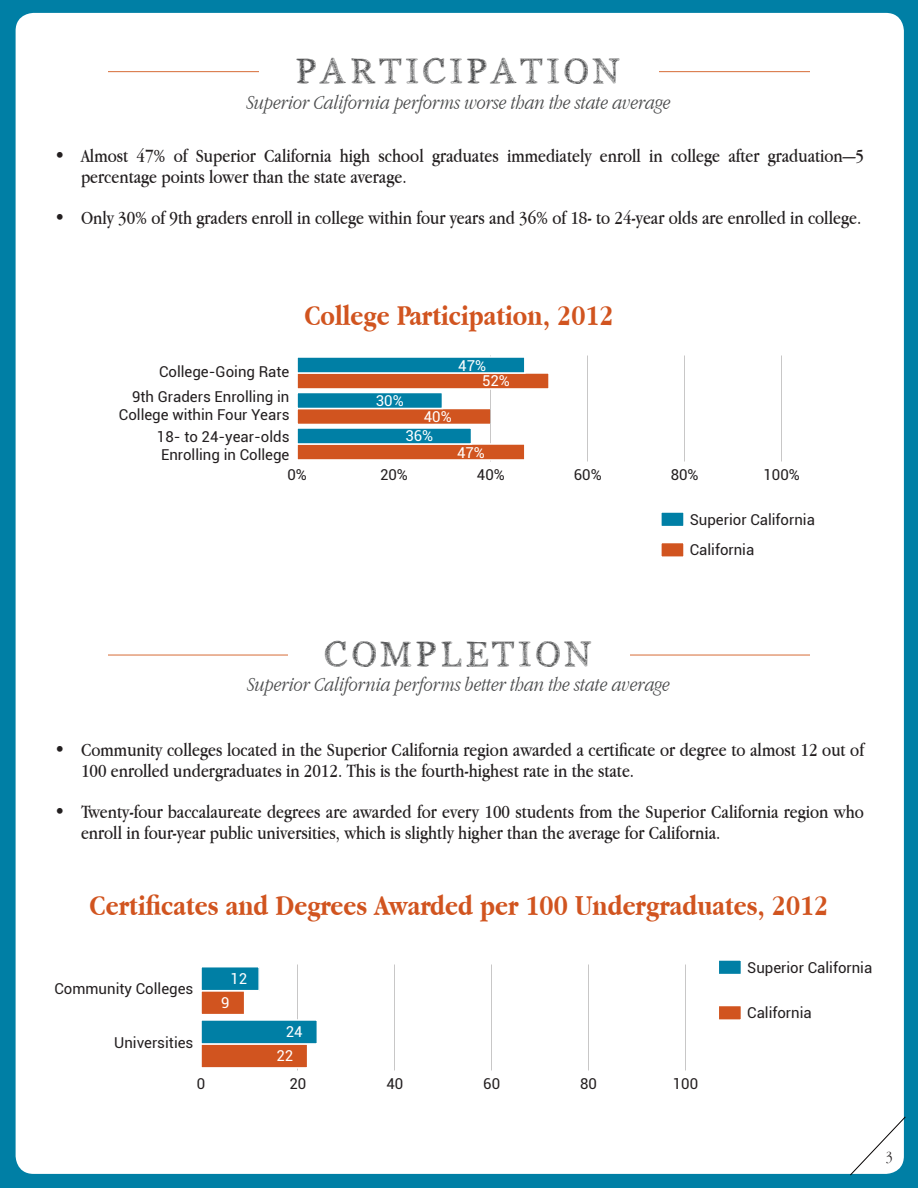
<style>
.page{position:relative;width:918px;height:1188px;background:#007fa5}
.page>*{position:absolute;margin:0;border:0;box-sizing:border-box;transform-origin:0 0}
.t1{font:36px "PW Serif Scratch";color:#4b4c4d}
.t2{font:700 30px "Apple Garamond";color:#d1541f}
.t3{font:italic 300 21px "Apple Garamond";color:#4b4c4d}
.t4{font:19.5px/21px "Apple Garamond";color:#231f20}
.t5{font:300 16.5px "Apple Garamond";color:#231f20}
.t6{font:15px/18px "Roboto";color:#231f20}
.t7{font:15px/24px "Roboto";color:#fff}
</style>
<div class="page">
<div style="left:16px;top:13px;width:888px;height:1161px;background:#fff;border-radius:18px"></div>
<hr style="left:108px;top:71px;width:702px;height:1px;background:#d66b37">
<div style="left:259px;top:54px;width:400px;height:29px;background:#fff"></div>
<hr style="left:108px;top:655px;width:702px;height:1px;background:#d66b37">
<div style="left:288px;top:638px;width:342px;height:28px;background:#fff"></div>
<div style="left:659px;top:510px;width:27px;height:19px;background:#007fa5;border:3px solid #fff"></div>
<div style="left:659px;top:540px;width:27px;height:19px;background:#d1541f;border:3px solid #fff"></div>
<div style="left:716px;top:958px;width:28px;height:19px;background:#007fa5;border:3px solid #fff"></div>
<div style="left:716px;top:1003px;width:28px;height:19px;background:#d1541f;border:3px solid #fff"></div>
<div style="left:201px;top:991px;width:44px;height:24px;background:#d1541f"></div>
<div style="left:200px;top:990px;width:45px;height:25px;border:2px solid #fff"></div>
<div style="left:201px;top:1044px;width:107px;height:24px;background:#d1541f"></div>
<div style="left:200px;top:1043px;width:108px;height:26px;border:2px solid #fff"></div>
<div style="left:201px;top:967px;width:58px;height:24px;background:#007fa5"></div>
<div style="left:200px;top:966px;width:60px;height:25px;border:2px solid #fff"></div>
<div style="left:201px;top:1020px;width:116px;height:24px;background:#007fa5"></div>
<div style="left:200px;top:1019px;width:118px;height:26px;border:2px solid #fff"></div>
<svg style="left:850px;top:1116px;width:56px;height:60px"></svg>
<div style="left:297px;top:408px;width:194px;height:16px;background:#d1541f"></div>
<div style="left:296px;top:408px;width:196px;height:17px;border:2px solid #fff"></div>
<div style="left:297px;top:373px;width:252px;height:16px;background:#d1541f"></div>
<div style="left:296px;top:372px;width:254px;height:18px;border:2px solid #fff"></div>
<div style="left:297px;top:444px;width:228px;height:16px;background:#d1541f"></div>
<div style="left:296px;top:443px;width:230px;height:18px;border:2px solid #fff"></div>
<div style="left:297px;top:357px;width:228px;height:16px;background:#007fa5"></div>
<div style="left:296px;top:356px;width:230px;height:18px;border:2px solid #fff"></div>
<div style="left:297px;top:393px;width:145px;height:15px;background:#007fa5"></div>
<div style="left:296px;top:392px;width:147px;height:17px;border:2px solid #fff"></div>
<div style="left:297px;top:428px;width:175px;height:16px;background:#007fa5"></div>
<div style="left:296px;top:427px;width:176px;height:18px;border:2px solid #fff"></div>
<p class="t1" style="left:295px;top:51px;width:330px">PARTICIPATION</p>
<p class="t3" style="left:247px;top:90px;width:426px">Superior California performs worse than the state average</p>
<p class="t4" style="left:81px;top:145px;width:785px;text-indent:-27px">• Almost 47% of Superior California high school graduates immediately enroll in college after graduation—5 percentage points lower than the state average.</p>
<p class="t4" style="left:54px;top:207px;width:809px">• Only 30% of 9th graders enroll in college within four years and 36% of 18- to 24-year olds are enrolled in college.</p>
<p class="t2" style="left:304px;top:299px;width:311px">College Participation, 2012</p>
<p class="t6" style="left:159px;top:362px;width:132px">College-Going Rate</p>
<p class="t7" style="left:482px;top:357px;width:29px;line-height:15.8px;text-indent:-24px">47%<br>52%</p>
<p class="t7" style="left:376px;top:388px;width:29px">30%</p>
<p class="t7" style="left:405px;top:407px;width:48px;line-height:19.2px;text-indent:18px">40%<br>36%</p>
<p class="t7" style="left:457px;top:440px;width:29px">47%</p>
<p class="t6" style="left:119px;top:387px;width:172px;text-align:right">9th Graders Enrolling in<br>College within Four Years</p>
<p class="t6" style="left:157px;top:427px;width:134px">18- to 24-year-olds<br>Enrolling in College</p>
<p class="t6" style="left:287px;top:465px;width:21px">0%</p>
<p class="t6" style="left:380px;top:465px;width:29px">20%</p>
<p class="t6" style="left:477px;top:465px;width:29px">40%</p>
<p class="t6" style="left:574px;top:465px;width:29px">60%</p>
<p class="t6" style="left:671px;top:465px;width:29px">80%</p>
<p class="t6" style="left:763px;top:465px;width:38px">100%</p>
<p class="t6" style="left:690px;top:510px;width:127px">Superior California</p>
<p class="t6" style="left:690px;top:541px;width:66px">California</p>
<p class="t1" style="left:323px;top:635px;width:273px">COMPLETION</p>
<p class="t3" style="left:248px;top:672px;width:424px">Superior California performs better than the state average</p>
<p class="t4" style="left:81px;top:739px;width:785px;text-indent:-27px">• Community colleges located in the Superior California region awarded a certificate or degree to almost 12 out of<br>100 enrolled undergraduates in 2012. This is the fourth-highest rate in the state.</p>
<p class="t4" style="left:81px;top:801px;width:784px;text-indent:-27px">• Twenty-four baccalaureate degrees are awarded for every 100 students from the Superior California region who enroll in four-year public universities, which is slightly higher than the average for California.</p>
<p class="t2" style="left:90px;top:889px;width:740px">Certificates and Degrees Awarded per 100 Undergraduates, 2012</p>
<p class="t6" style="left:54px;top:980px;width:141px">Community Colleges</p>
<p class="t6" style="left:114px;top:1033px;width:81px">Universities</p>
<p class="t7" style="left:230px;top:966px;width:18px">12</p>
<p class="t7" style="left:221px;top:990px;width:10px">9</p>
<p class="t7" style="left:276px;top:1019px;width:28px;text-indent:9px">24<br>22</p>
<p class="t6" style="left:197px;top:1074px;width:10px">0</p>
<p class="t6" style="left:290px;top:1074px;width:18px">20</p>
<p class="t6" style="left:386px;top:1074px;width:18px">40</p>
<p class="t6" style="left:483px;top:1074px;width:18px">60</p>
<p class="t6" style="left:580px;top:1074px;width:18px">80</p>
<p class="t6" style="left:673px;top:1074px;width:27px">100</p>
<p class="t6" style="left:747px;top:958px;width:127px">Superior California</p>
<p class="t6" style="left:747px;top:1004px;width:66px">California</p>
<p class="t5" style="left:886px;top:1147px;width:8px">3</p>
</div>
